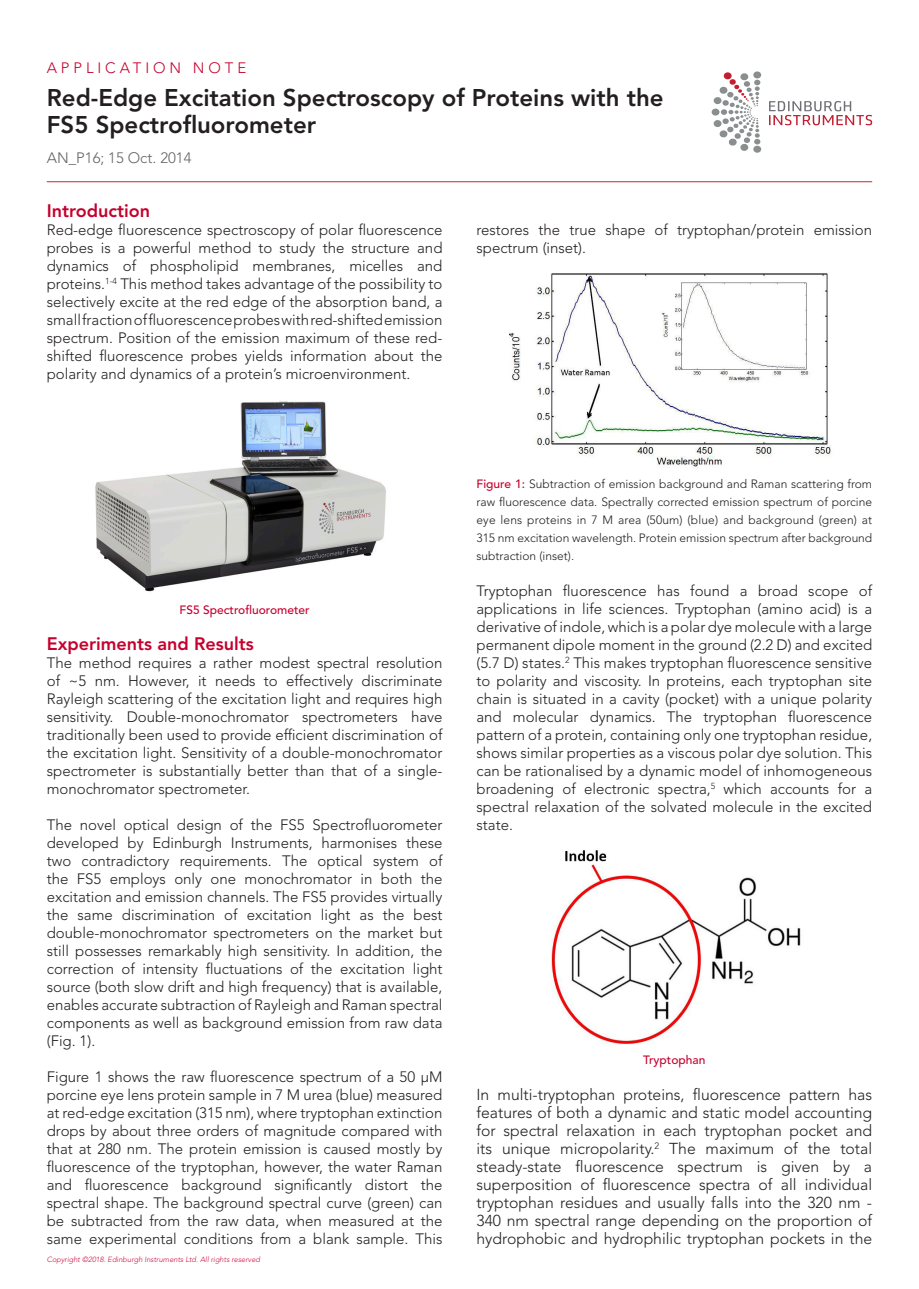
<style>
.page{position:relative;width:919px;height:1289px;background:#fff}
.page>*{position:absolute;margin:0;border:0;box-sizing:border-box;transform-origin:0 0}
.t1{font:800 24px/27px "Avenir LT Std";color:#231f20}
.t2{font:800 18px "Avenir LT Std";color:#c5002e}
.Body_Text{font:300 15.75px/18px "Avenir LT Std";color:#231f20;text-align:justify}
.Body_text{font:300 15px/18px "Avenir LT Std";color:#231f20;text-align:justify}
.t3{font:300 15px "Avenir LT Std";color:#636366}
.Application{font:300 15px "Avenir LT Std";letter-spacing:.26em;color:#c5002e}
.t4{font:300 12px/18px "Avenir LT Std";color:#231f20;text-align:justify}
.t5{font:500 12px "Avenir LT Std";color:#c5002e}
.t6{font:italic 300 7.5px "Avenir LT Std";color:#d20d44}
.s1{font-weight:500;color:#c5002e}
</style>
<div class="page">
<hr style="left:47px;top:181px;width:825px;height:1px;background:#d1232a">
<svg style="left:753px;top:146px;width:8px;height:7px"></svg>
<svg style="left:713px;top:72px;width:47px;height:79px"></svg>
<svg style="left:769px;top:101px;width:103px;height:24px"></svg>
<img style="left:95px;top:401px;width:291px;height:191px">
<img style="left:509px;top:273px;width:323px;height:195px">
<img style="left:551px;top:850px;width:250px;height:194px">
<p class="Application" style="left:47px;top:59px;width:201px">APPLICATION NOTE</p>
<p class="t1" style="left:47px;top:85px;width:618px">Red-Edge Excitation Spectroscopy of Proteins with the<br>FS5 Spectrofluorometer</p>
<p class="t3" style="left:47px;top:149px;width:146px">AN_P16; 15 Oct. 2014</p>
<p class="t2" style="left:47px;top:200px;width:105px">Introduction</p>
<p class="Body_text" style="left:47px;top:221px;width:397px">Red-edge fluorescence spectroscopy of polar fluorescence probes is a powerful method to study the structure and dynamics of phospholipid membranes, micelles and proteins.<sup>1-4</sup> This method takes advantage of the possibility to selectively excite at the red edge of the absorption band, a small fraction of fluorescence probes with red-shifted emission spectrum. Position of the emission maximum of these red&shy;shifted fluorescence probes yields information about the polarity and dynamics of a protein’s microenvironment.</p>
<p class="Body_text" style="left:476px;top:221px;width:397px">restores the true shape of tryptophan/protein emission spectrum (inset).</p>
<p class="t5" style="left:179px;top:602px;width:132px">FS5 Spectrofluorometer</p>
<p class="t2" style="left:47px;top:632px;width:209px">Experiments and Results</p>
<p class="Body_text" style="left:47px;top:653px;width:397px">The method requires a rather modest spectral resolution of ~5 nm. However, it needs to effectively discriminate Rayleigh scattering of the excitation light and requires high sensitivity. Double-monochromator spectrometers have traditionally been used to provide efficient discrimination of the excitation light. Sensitivity of a double-monochromator spectrometer is substantially better than that of a single&shy;monochromator spectrometer.</p>
<p class="Body_text" style="left:47px;top:815px;width:397px">The novel optical design of the FS5 Spectrofluorometer developed by Edinburgh Instruments, harmonises these two contradictory requirements. The optical system of the FS5 employs only one monochromator in both the excitation and emission channels. The FS5 provides virtually the same discrimination of excitation light as the best double-monochromator spectrometers on the market but still possesses remarkably high sensitivity. In addition, the correction of intensity fluctuations of the excitation light source (both slow drift and high frequency) that is available, enables accurate subtraction of Rayleigh and Raman spectral components as well as background emission from raw data (Fig. 1).</p>
<p class="Body_text" style="left:47px;top:1067px;width:397px">Figure 1 shows the raw fluorescence spectrum of a 50 µM porcine eye lens protein sample in 7 M urea (blue) measured at red-edge excitation (315 nm), where tryptophan extinction drops by about three orders of magnitude compared with that at 280 nm. The protein emission is caused mostly by fluorescence of the tryptophan, however, the water Raman and fluorescence background significantly distort the spectral shape. The background spectral curve (green) can be subtracted from the raw data, when measured at the same experimental conditions from a blank sample. This</p>
<p class="t6" style="left:47px;top:1254px;width:215px">Copyright ©2018. Edinburgh Instruments Ltd. All rights reserved</p>
<p class="t4" style="left:476px;top:474px;width:397px"><span class="s1">Figure 1:</span> Subtraction of emission background and Raman scattering from raw fluorescence data. Spectrally corrected emission spectrum of porcine eye lens proteins in 7 M area (50um) (blue) and background (green) at 315 nm excitation wavelength. Protein emission spectrum after background subtraction (inset).</p>
<p class="Body_text" style="left:476px;top:581px;width:397px">Tryptophan fluorescence has found a broad scope of applications in life sciences. Tryptophan (amino acid) is a derivative of indole, which is a polar dye molecule with a large permanent dipole moment in the ground (2.2 D) and excited (5.7 D) states.<sup>2</sup> This makes tryptophan fluorescence sensitive to polarity and viscosity. In proteins, each tryptophan site chain is situated in a cavity (pocket) with a unique polarity and molecular dynamics. The tryptophan fluorescence pattern of a protein, containing only one tryptophan residue, shows similar properties as a viscous polar dye solution. This can be rationalised by a dynamic model of inhomogeneous broadening of electronic spectra,<sup>5</sup> which accounts for a spectral relaxation of the solvated molecule in the excited state.</p>
<p class="t5" style="left:643px;top:1052px;width:64px">Tryptophan</p>
<p class="Body_Text" style="left:476px;top:1085px;width:397px">In multi-tryptophan proteins, fluorescence pattern has features of both a dynamic and static model accounting for spectral relaxation in each tryptophan pocket and its unique micropolarity.<sup>2</sup> The maximum of the total steady-state fluorescence spectrum is given by a superposition of fluorescence spectra of all individual tryptophan residues and usually falls into the 320 nm - 340 nm spectral range depending on the proportion of hydrophobic and hydrophilic tryptophan pockets in the</p>
</div>
